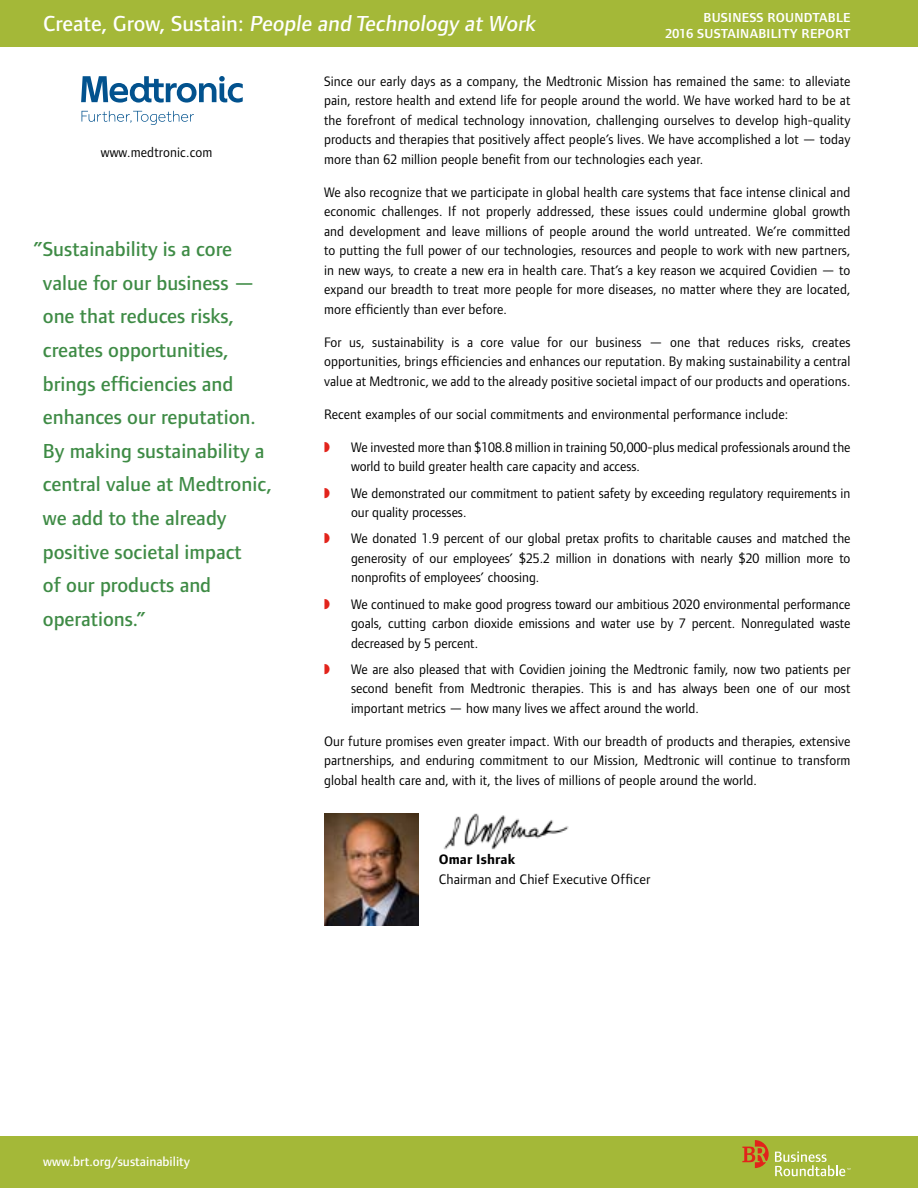
<style>
.page{position:relative;width:918px;height:1188px;background:#fff}
.page>*{position:absolute;margin:0;border:0;box-sizing:border-box;transform-origin:0 0}
.t1{font:500 22.5px "Foundry Form Sans";letter-spacing:-.005em;color:#fff}
.t2{font:500 21px/33.6px "Foundry Form Sans";color:#3e8b45}
.t3{font:14.25px/19.5px "Foundry Form Sans";color:#000;text-align:justify;scale:.96 1}
.t4{font:14.25px "Foundry Form Sans";color:#000}
.t5{font:700 14.25px "Foundry Form Sans";letter-spacing:.01em;color:#000}
.t6{font:600 13.5px/16.2px "Foundry Form Sans";letter-spacing:.02em;color:#fff;text-align:right}
.t7{font:500 13.5px "Foundry Form Sans";color:#fff}
.t8{font:12px "Foundry Form Sans";color:#fff}
</style>
<div class="page">
<img style="left:444px;top:814px;width:125px;height:36px">
<svg style="left:81px;top:76px;width:162px;height:49px"></svg>
<img style="left:324px;top:813px;width:94px;height:113px">
<div style="left:0;top:1136px;width:918px;height:52px;background:#a4b838"></div>
<div style="left:0;top:0;width:918px;height:47px;background:#a4b838"></div>
<svg style="left:742px;top:1140px;width:27px;height:28px"></svg>
<svg style="left:775px;top:1151px;width:76px;height:25px"></svg>
<h1 class="t1" style="left:43px;top:11px;width:497px">C re a te, G row, S u sta i n : People and Technology at Work</h1>
<p class="t6" style="left:665px;top:9px;width:187px">BUSINESS ROUNDTABLE<br>2016 SUSTAINABILITY REPORT</p>
<p class="t3" style="left:101px;top:143px;width:118px">www.medtronic.com</p>
<p class="t2" style="left:43px;top:232px;width:231px;text-indent:-9px">”Sustainability is a core value for our business — one that reduces risks, creates opportunities, brings efficiencies and enhances our reputation.<br>By making sustainability a central value at Medtronic, we add to the already positive societal impact<br>of our products and operations.”</p>
<p class="t3" style="left:324px;top:71px;width:550px">Since our early days as a company, the Medtronic Mission has remained the same: to alleviate pain, restore health and extend life for people around the world. We have worked hard to be at the forefront of medical technology innovation, challenging ourselves to develop high-quality products and therapies that positively affect people’s lives. We have accomplished a lot — today more than 62 million people benefit from our technologies each year.</p>
<p class="t3" style="left:324px;top:182px;width:550px">We also recognize that we participate in global health care systems that face intense clinical and economic challenges. If not properly addressed, these issues could undermine global growth and development and leave millions of people around the world untreated. We’re committed to putting the full power of our technologies, resources and people to work with new partners, in new ways, to create a new era in health care. That’s a key reason we acquired Covidien — to expand our breadth to treat more people for more diseases, no matter where they are located, more efficiently than ever before.</p>
<p class="t3" style="left:324px;top:332px;width:550px">For us, sustainability is a core value for our business — one that reduces risks, creates opportunities, brings efficiencies and enhances our reputation. By making sustainability a central value at Medtronic, we add to the already positive societal impact of our products and operations.</p>
<p class="t3" style="left:324px;top:404px;width:485px">Recent examples of our social commitments and environmental performance include:</p>
<p class="t3" style="left:351px;top:437px;width:522px">We invested more than $108.8 million in training 50,000-plus medical professionals around the world to build greater health care capacity and access.</p>
<p class="t3" style="left:351px;top:483px;width:522px">We demonstrated our commitment to patient safety by exceeding regulatory requirements in our quality processes.</p>
<p class="t3" style="left:351px;top:529px;width:522px">We donated 1.9 percent of our global pretax profits to charitable causes and matched the generosity of our employees’ $25.2 million in donations with nearly $20 million more to nonprofits of employees’ choosing.</p>
<p class="t3" style="left:351px;top:594px;width:522px">We continued to make good progress toward our ambitious 2020 environmental performance goals, cutting carbon dioxide emissions and water use by 7 percent. Nonregulated waste decreased by 5 percent.</p>
<p class="t3" style="left:351px;top:659px;width:522px">We are also pleased that with Covidien joining the Medtronic family, now two patients per second benefit from Medtronic therapies. This is and has always been one of our most important metrics — how many lives we affect around the world.</p>
<p class="t3" style="left:324px;top:731px;width:550px">Our future promises even greater impact. With our breadth of products and therapies, extensive partnerships, and enduring commitment to our Mission, Medtronic will continue to transform global health care and, with it, the lives of millions of people around the world.</p>
<p class="t5" style="left:439px;top:852px;width:78px">Omar Ishrak</p>
<p class="t4" style="left:439px;top:871px;width:213px">Chairman and Chief Executive Officer</p>
<p class="t7" style="left:43px;top:1154px;width:148px">www.brt.org/sustainability</p>
<p class="t8" style="left:39px;top:1154px;width:13px">88</p>
</div>
